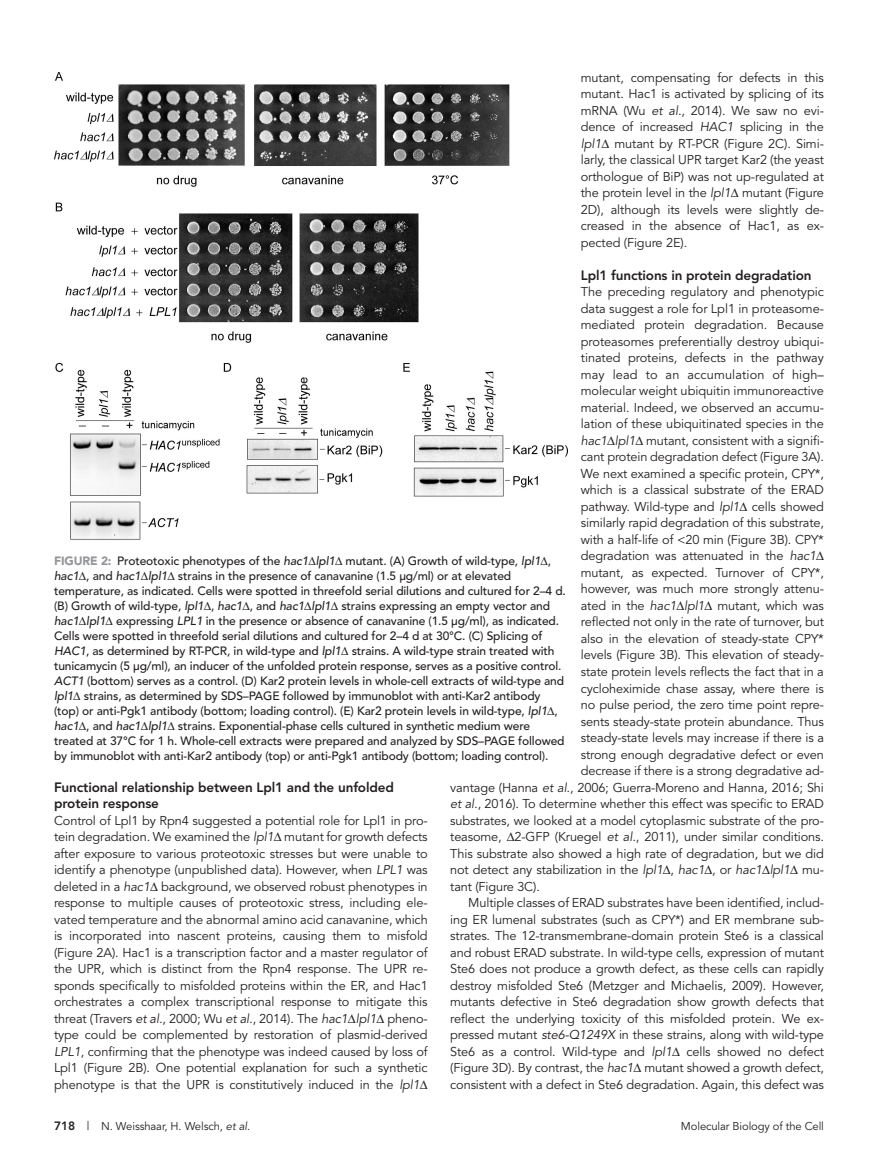
<style>
.page{position:relative;width:878px;height:1175px;background:#fff}
.page>*{position:absolute;margin:0;border:0;box-sizing:border-box;transform-origin:0 0}
.t1{font:800 13.5px/16.5px "Avenir";letter-spacing:-.01em;color:#231f20}
.ParaFL{font:12.75px/16.5px "Avenir";letter-spacing:-.01em;color:#231f20;text-align:justify}
.Para{font:12.75px/16.5px "Avenir";letter-spacing:-.01em;color:#231f20;text-align:justify}
.ParaFL-2{font:12.75px "Avenir";letter-spacing:.01em;color:#231f20}
.FigCaption{font:500 12px/15px "Avenir";letter-spacing:-.01em;color:#231f20}
.ParaFL-3{font:11.25px "Avenir";letter-spacing:-.01em;color:#231f20}
.s1{font-style:italic}
.s2{font-weight:900;color:#939598}
.s3{font-weight:800;font-size:12px}
.s4{font-size:12px}
</style>
<div class="page">
<img style="left:54px;top:72px;width:513px;height:468px">
<p class="ParaFL" style="left:580px;top:69px;width:245px">mutant, compensating for defects in this mutant. Hac1 is activated by splicing of its mRNA (Wu <span class="s1">et al.</span>, 2014). We saw no evi&shy;dence of increased <span class="s1">HAC1</span> splicing in the <span class="s1">lpl1</span> mutant by RT-PCR (Figure 2C). Simi&shy;larly, the classical UPR target Kar2 (the yeast orthologue of BiP) was not up-regulated at the protein level in the <span class="s1">lpl1</span> mutant (Figure 2D), although its levels were slightly de&shy;creased in the absence of Hac1, as ex&shy;pected (Figure 2E).</p>
<h2 class="t1" style="left:580px;top:267px;width:232px">Lpl1 functions in protein degradation</h2>
<p class="ParaFL" style="left:580px;top:284px;width:245px">The preceding regulatory and phenotypic</p>
<p class="ParaFL" style="left:580px;top:300px;width:245px">data suggest a role for Lpl1 in proteasome-</p>
<p class="ParaFL" style="left:580px;top:317px;width:245px">mediated protein degradation. Because</p>
<p class="ParaFL" style="left:580px;top:333px;width:245px">proteasomes preferentially destroy ubiqui-</p>
<p class="ParaFL" style="left:580px;top:350px;width:245px">tinated proteins, defects in the pathway</p>
<p class="ParaFL-2" style="left:580px;top:367px;width:245px">may lead to an accumulation of high–</p>
<p class="ParaFL" style="left:580px;top:383px;width:244px">molecular weight ubiquitin immunoreactive</p>
<p class="ParaFL" style="left:580px;top:399px;width:245px">material. Indeed, we observed an accumu-</p>
<p class="ParaFL" style="left:580px;top:416px;width:244px">lation of these ubiquitinated species in the</p>
<p class="ParaFL" style="left:580px;top:432px;width:245px"><span class="s1">hac1 lpl1</span> mutant, consistent with a signifi-</p>
<p class="ParaFL" style="left:580px;top:449px;width:244px">cant protein degradation defect (Figure 3A).</p>
<p class="ParaFL" style="left:580px;top:465px;width:244px">We next examined a specific protein, CPY*,</p>
<p class="ParaFL" style="left:580px;top:482px;width:244px">which is a classical substrate of the ERAD</p>
<p class="ParaFL" style="left:580px;top:498px;width:244px">pathway. Wild-type and <span class="s1">lpl1</span> cells showed</p>
<p class="ParaFL" style="left:580px;top:515px;width:245px">similarly rapid degradation of this substrate,</p>
<p class="ParaFL" style="left:580px;top:531px;width:244px">with a half-life of &lt;20 min (Figure 3B). CPY*</p>
<p class="ParaFL" style="left:580px;top:548px;width:237px">degradation was attenuated in the <span class="s1">hac1</span></p>
<p class="ParaFL" style="left:581px;top:564px;width:245px">mutant, as expected. Turnover of CPY*,</p>
<p class="ParaFL" style="left:581px;top:581px;width:245px">however, was much more strongly attenu-</p>
<p class="ParaFL" style="left:581px;top:597px;width:244px">ated in the <span class="s1">hac1 lpl1</span> mutant, which was</p>
<p class="ParaFL" style="left:581px;top:614px;width:245px">reflected not only in the rate of turnover, but</p>
<p class="ParaFL" style="left:581px;top:630px;width:244px">also in the elevation of steady-state CPY*</p>
<p class="ParaFL" style="left:581px;top:647px;width:245px">levels (Figure 3B). This elevation of steady-</p>
<p class="ParaFL" style="left:581px;top:663px;width:244px">state protein levels reflects the fact that in a</p>
<p class="ParaFL" style="left:581px;top:680px;width:244px">cycloheximide chase assay, where there is</p>
<p class="ParaFL" style="left:581px;top:696px;width:245px">no pulse period, the zero time point repre-</p>
<p class="ParaFL" style="left:581px;top:713px;width:245px">sents steady-state protein abundance. Thus</p>
<p class="ParaFL" style="left:581px;top:729px;width:244px">steady-state levels may increase if there is a</p>
<p class="ParaFL" style="left:581px;top:746px;width:244px">strong enough degradative defect or even</p>
<p class="ParaFL" style="left:581px;top:762px;width:245px">decrease if there is a strong degradative ad-</p>
<p class="ParaFL" style="left:450px;top:779px;width:375px">vantage (Hanna <span class="s1">et al.</span>, 2006; Guerra-Moreno and Hanna, 2016; Shi</p>
<p class="ParaFL" style="left:450px;top:795px;width:375px"><span class="s1">et al.</span>, 2016). To determine whether this effect was specific to ERAD</p>
<p class="ParaFL" style="left:450px;top:812px;width:375px">substrates, we looked at a model cytoplasmic substrate of the pro-</p>
<p class="ParaFL" style="left:450px;top:828px;width:375px">teasome, 2-GFP (Kruegel <span class="s1">et al.</span>, 2011), under similar conditions.</p>
<p class="ParaFL" style="left:450px;top:845px;width:375px">This substrate also showed a high rate of degradation, but we did</p>
<p class="ParaFL" style="left:450px;top:861px;width:375px">not detect any stabilization in the <span class="s1">lpl1</span> , <span class="s1">hac1</span> , or <span class="s1">hac1 lpl1</span> mu-</p>
<p class="ParaFL" style="left:450px;top:878px;width:91px">tant (Figure 3C).</p>
<p class="Para" style="left:450px;top:894px;width:375px;text-indent:18px">Multiple classes of ERAD substrates have been identified, includ&shy;ing ER lumenal substrates (such as CPY*) and ER membrane sub&shy;strates. The 12-transmembrane-domain protein Ste6 is a classical and robust ERAD substrate. In wild-type cells, expression of mutant Ste6 does not produce a growth defect, as these cells can rapidly destroy misfolded Ste6 (Metzger and Michaelis, 2009). However, mutants defective in Ste6 degradation show growth defects that reflect the underlying toxicity of this misfolded protein. We ex&shy;pressed mutant <span class="s1">ste6-Q1249X</span> in these strains, along with wild-type Ste6 as a control. Wild-type and <span class="s1">lpl1</span> cells showed no defect (Figure 3D). By contrast, the <span class="s1">hac1</span> mutant showed a growth defect, consistent with a defect in Ste6 degradation. Again, this defect was</p>
<p class="FigCaption" style="left:54px;top:553px;width:513px"><span class="s2">FIGURE 2:</span> Proteotoxic phenotypes of the <span class="s1">hac1 lpl1</span> mutant. (A) Growth of wild-type, <span class="s1">lpl1</span> , <span class="s1">hac1</span> , and <span class="s1">hac1 lpl1</span> strains in the presence of canavanine (1.5 µg/ml) or at elevated temperature, as indicated. Cells were spotted in threefold serial dilutions and cultured for 2–4 d. (B) Growth of wild-type, <span class="s1">lpl1</span> , <span class="s1">hac1</span> , and <span class="s1">hac1 lpl1</span> strains expressing an empty vector and <span class="s1">hac1 lpl1</span> expressing <span class="s1">LPL1</span> in the presence or absence of canavanine (1.5 µg/ml), as indicated.<br>Cells were spotted in threefold serial dilutions and cultured for 2–4 d at 30°C. (C) Splicing of <span class="s1">HAC1</span>, as determined by RT-PCR, in wild-type and <span class="s1">lpl1</span> strains. A wild-type strain treated with tunicamycin (5 µg/ml), an inducer of the unfolded protein response, serves as a positive control.<br><span class="s1">ACT1</span> (bottom) serves as a control. (D) Kar2 protein levels in whole-cell extracts of wild-type and <span class="s1">lpl1</span> strains, as determined by SDS–PAGE followed by immunoblot with anti-Kar2 antibody (top) or anti-Pgk1 antibody (bottom; loading control). (E) Kar2 protein levels in wild-type, <span class="s1">lpl1</span> , <span class="s1">hac1</span> , and <span class="s1">hac1 lpl1</span> strains. Exponential-phase cells cultured in synthetic medium were treated at 37°C for 1 h. Whole-cell extracts were prepared and analyzed by SDS–PAGE followed by immunoblot with anti-Kar2 antibody (top) or anti-Pgk1 antibody (bottom; loading control).</p>
<h2 class="t1" style="left:54px;top:778px;width:341px">Functional relationship between Lpl1 and the unfolded protein response</h2>
<p class="ParaFL" style="left:54px;top:812px;width:375px">Control of Lpl1 by Rpn4 suggested a potential role for Lpl1 in pro&shy;tein degradation. We examined the <span class="s1">lpl1</span> mutant for growth defects after exposure to various proteotoxic stresses but were unable to identify a phenotype (unpublished data). However, when <span class="s1">LPL1</span> was deleted in a <span class="s1">hac1</span> background, we observed robust phenotypes in response to multiple causes of proteotoxic stress, including ele&shy;vated temperature and the abnormal amino acid canavanine, which is incorporated into nascent proteins, causing them to misfold (Figure 2A). Hac1 is a transcription factor and a master regulator of the UPR, which is distinct from the Rpn4 response. The UPR re&shy;sponds specifically to misfolded proteins within the ER, and Hac1 orchestrates a complex transcriptional response to mitigate this threat (Travers <span class="s1">et al.</span>, 2000; Wu <span class="s1">et al.</span>, 2014). The <span class="s1">hac1 lpl1</span> pheno&shy;type could be complemented by restoration of plasmid-derived <span class="s1">LPL1</span>, confirming that the phenotype was indeed caused by loss of Lpl1 (Figure 2B). One potential explanation for such a synthetic phenotype is that the UPR is constitutively induced in the <span class="s1">lpl1</span></p>
<p class="ParaFL-3" style="left:54px;top:1119px;width:197px"><span class="s3">718</span> <span class="s4">|</span> N. Weisshaar, H. Welsch, <span class="s1">et al</span>.</p>
<p class="ParaFL-3" style="left:681px;top:1119px;width:144px">Molecular Biology of the Cell</p>
</div>
